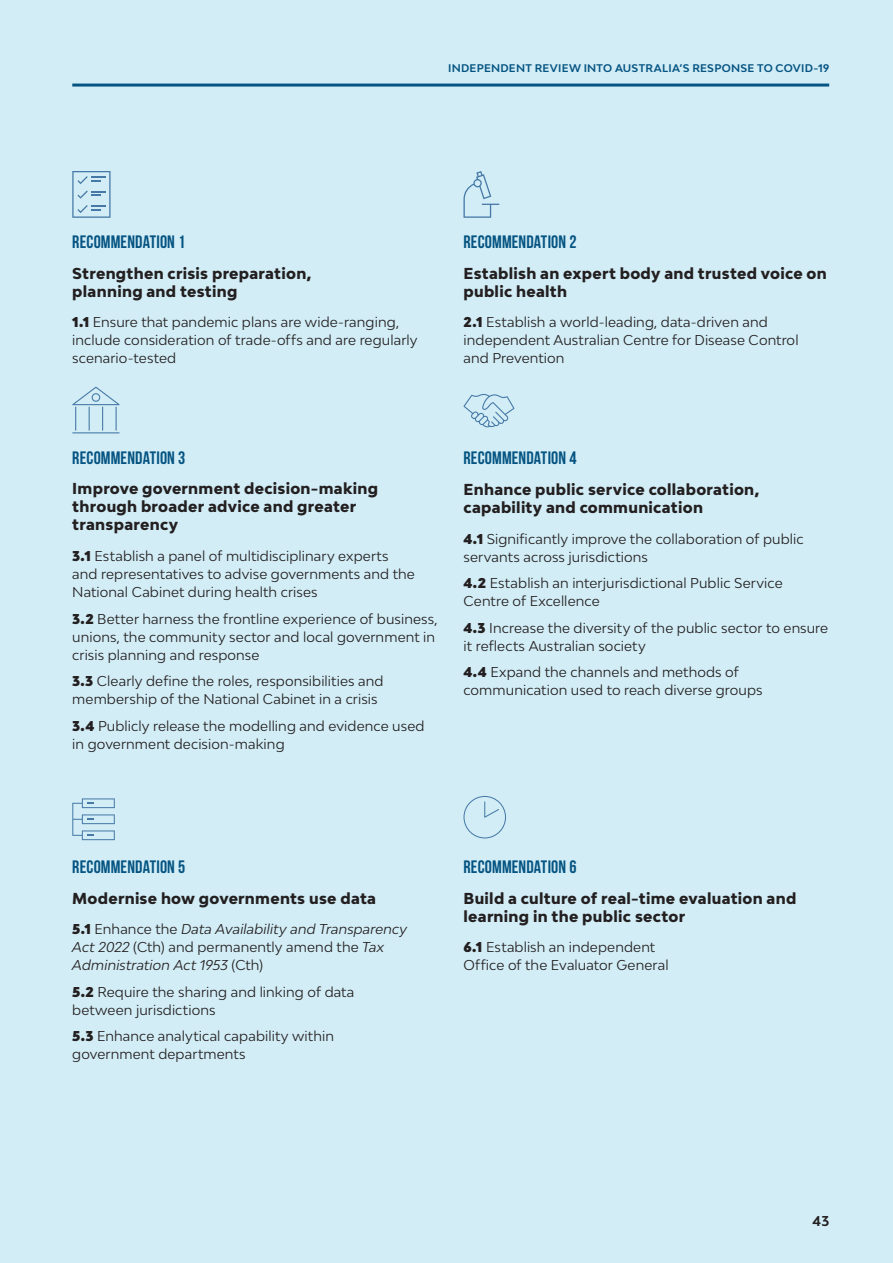
<style>
.page{position:relative;width:893px;height:1263px;background:#d2edf6}
.page>*{position:absolute;margin:0;border:0;box-sizing:border-box;transform-origin:0 0}
.t1{font:18px "Bebas Neue";letter-spacing:.01em;color:#055482}
.t2{font:800 15px/18px "Bw Modelica";letter-spacing:.02em;color:#231f20}
.t3{font:13.5px/18px "Bw Modelica";letter-spacing:.01em;color:#231f20}
.t4{font:italic 13.5px/18px "Bw Modelica";letter-spacing:.01em;color:#231f20}
.t5{font:700 13.5px "Bw Modelica";color:#231f20}
.t6{font:700 10.5px "Bw Modelica";letter-spacing:.025em;color:#055482}
.s1{font-weight:900}
.s2{font-weight:900;font-style:normal}
.s3{font-style:normal}
</style>
<div class="page">
<hr style="left:72px;top:84px;width:757px;height:3px;background:#055482">
<svg style="left:463px;top:394px;width:51px;height:33px"></svg>
<hr style="left:72px;top:432px;width:48px;height:1px;background:#4679a6">
<svg style="left:72px;top:387px;width:48px;height:44px"></svg>
<svg style="left:72px;top:798px;width:43px;height:42px"></svg>
<svg style="left:463px;top:796px;width:43px;height:42px"></svg>
<svg style="left:72px;top:171px;width:39px;height:47px"></svg>
<svg style="left:463px;top:171px;width:36px;height:47px"></svg>
<p class="t6" style="left:448px;top:61px;width:383px">INDEPENDENT REVIEW INTO AUSTRALIA’S RESPONSE TO COVID-19</p>
<h1 class="t1" style="left:72px;top:232px;width:114px">RECOMMENDATION 1</h1>
<p class="t2" style="left:72px;top:264px;width:241px">Strengthen crisis preparation, planning and testing</p>
<p class="t3" style="left:72px;top:313px;width:347px"><span class="s1">1.1</span> Ensure that pandemic plans are wide-ranging, include consideration of trade-offs and are regularly scenario-tested</p>
<h1 class="t1" style="left:463px;top:232px;width:114px">RECOMMENDATION 2</h1>
<p class="t2" style="left:463px;top:264px;width:365px">Establish an expert body and trusted voice on public health</p>
<p class="t3" style="left:463px;top:313px;width:337px"><span class="s1">2.1</span> Establish a world-leading, data-driven and independent Australian Centre for Disease Control and Prevention</p>
<h1 class="t1" style="left:72px;top:447px;width:114px">RECOMMENDATION 3</h1>
<p class="t2" style="left:72px;top:479px;width:307px">Improve government decision-making through broader advice and greater transparency</p>
<p class="t3" style="left:72px;top:547px;width:344px"><span class="s1">3.1</span> Establish a panel of multidisciplinary experts and representatives to advise governments and the<br>National Cabinet during health crises</p>
<p class="t3" style="left:72px;top:609px;width:367px"><span class="s1">3.2</span> Better harness the frontline experience of business, unions, the community sector and local government in crisis planning and response</p>
<p class="t3" style="left:72px;top:672px;width:313px"><span class="s1">3.3</span> Clearly define the roles, responsibilities and membership of the National Cabinet in a crisis</p>
<p class="t3" style="left:72px;top:716px;width:354px"><span class="s1">3.4</span> Publicly release the modelling and evidence used in government decision‑making</p>
<h1 class="t1" style="left:463px;top:448px;width:114px">RECOMMENDATION 4</h1>
<p class="t2" style="left:463px;top:480px;width:297px">Enhance public service collaboration, capability and communication</p>
<p class="t3" style="left:463px;top:529px;width:342px"><span class="s1">4.1</span> Significantly improve the collaboration of public servants across jurisdictions</p>
<p class="t3" style="left:463px;top:574px;width:321px"><span class="s1">4.2</span> Establish an interjurisdictional Public Service<br>Centre of Excellence</p>
<p class="t3" style="left:463px;top:618px;width:366px"><span class="s1">4.3</span> Increase the diversity of the public sector to ensure it reflects Australian society</p>
<p class="t3" style="left:463px;top:663px;width:301px"><span class="s1">4.4</span> Expand the channels and methods of communication used to reach diverse groups</p>
<h1 class="t1" style="left:72px;top:857px;width:114px">RECOMMENDATION 5</h1>
<p class="t2" style="left:72px;top:889px;width:305px">Modernise how governments use data</p>
<p class="t4" style="left:72px;top:920px;width:336px"><span class="s2">5.1</span> <span class="s3">Enhance the</span> Data Availability and Transparency<br>Act 2022 <span class="s3">(Cth) and permanently amend the</span> Tax<br>Administration Act 1953 <span class="s3">(Cth)</span></p>
<p class="t3" style="left:72px;top:982px;width:284px"><span class="s1">5.2</span> Require the sharing and linking of data between jurisdictions</p>
<p class="t3" style="left:72px;top:1027px;width:263px"><span class="s1">5.3</span> Enhance analytical capability within government departments</p>
<h1 class="t1" style="left:463px;top:857px;width:114px">RECOMMENDATION 6</h1>
<p class="t2" style="left:463px;top:889px;width:334px">Build a culture of real-time evaluation and learning in the public sector</p>
<p class="t3" style="left:463px;top:938px;width:207px"><span class="s1">6.1</span> Establish an independent<br>Office of the Evaluator General</p>
<p class="t5" style="left:813px;top:1212px;width:18px">43</p>
</div>
